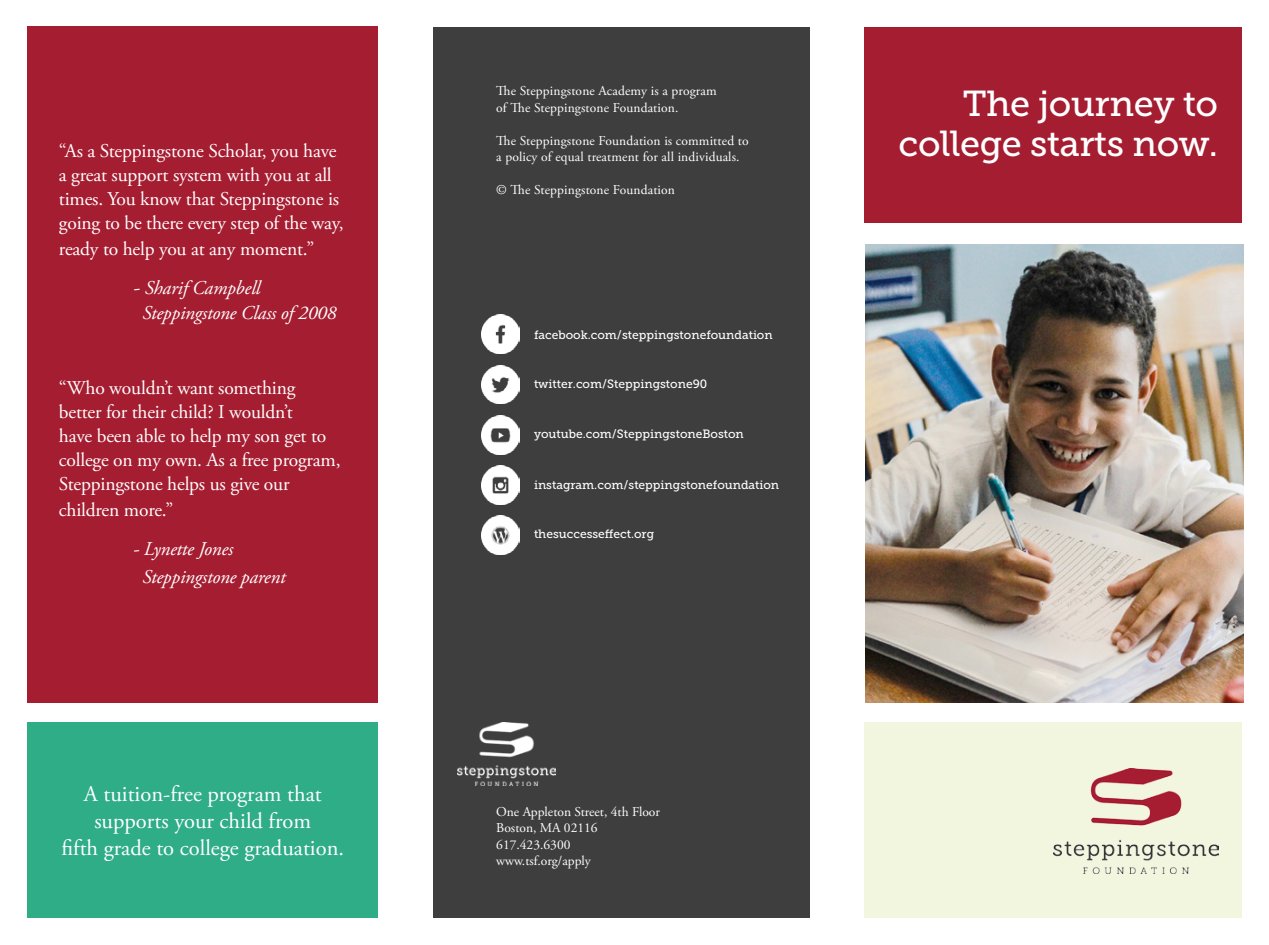
<style>
.page{position:relative;width:1269px;height:945px;background:#fff}
.page>*{position:absolute;margin:0;border:0;box-sizing:border-box;transform-origin:0 0}
.t1{font:36px "Museo Slab 500";letter-spacing:-.01em;color:#fff}
.t2{font:22.5px/27px "Adobe Garamond Pro";color:#fff;text-align:center}
.t3{font:19.5px/24.3px "Adobe Garamond Pro";letter-spacing:-.01em;color:#fff}
.t4{font:italic 19.5px/25.5px "Adobe Garamond Pro";letter-spacing:-.01em;color:#fff}
.t5{font:13.5px/16.5px "Adobe Garamond Pro";letter-spacing:.01em;color:#fff}
.t6{font:12px "Museo Slab 500";color:#fff}
.s1{font-size:21px}
</style>
<div class="page">
<div style="left:864px;top:27px;width:378px;height:195px;background:#a51d31"></div>
<div style="left:434px;top:27px;width:376px;height:890px;background:#3e3e3f"></div>
<div style="left:864px;top:723px;width:378px;height:195px;background:#f3f6df"></div>
<img style="left:457px;top:723px;width:99px;height:62px">
<div style="left:28px;top:26px;width:350px;height:677px;background:#a51d31"></div>
<div style="left:28px;top:723px;width:350px;height:195px;background:#2ead87"></div>
<img style="left:1054px;top:769px;width:164px;height:105px">
<img style="left:481px;top:315px;width:39px;height:39px">
<img style="left:481px;top:365px;width:39px;height:39px">
<img style="left:481px;top:415px;width:39px;height:39px">
<img style="left:481px;top:465px;width:39px;height:39px">
<img style="left:481px;top:516px;width:39px;height:39px">
<img style="left:866px;top:245px;width:378px;height:458px">
<p class="t3" style="left:59px;top:139px;width:279px">“As a Steppingstone Scholar, you have</p>
<p class="t3" style="left:59px;top:163px;width:286px">a great support system with you at all times. You know that Steppingstone is going to be there every step of the way, ready to help you at any moment.”</p>
<p class="t4" style="left:143px;top:275px;width:196px;text-indent:-9px"><span class="s1">-</span> Sharif Campbell<br>Steppingstone Class of 2008</p>
<p class="t3" style="left:59px;top:376px;width:283px">“Who wouldn’t want something better for their child? I wouldn’t<br>have been able to help my son get to college on my own. As a free program,<br>Steppingstone helps us give our children more.”</p>
<p class="t4" style="left:143px;top:535px;width:145px;line-height:28.5px;text-indent:-9px">- Lynette Jones<br>Steppingstone parent</p>
<p class="t2" style="left:61px;top:782px;width:284px">A tuition-free program that supports your child from<br>fifth grade to college graduation.</p>
<p class="t5" style="left:496px;top:83px;width:222px">The Steppingstone Academy is a program of The Steppingstone Foundation.</p>
<p class="t5" style="left:496px;top:133px;width:254px">The Steppingstone Foundation is committed to a policy of equal treatment for all individuals.</p>
<p class="t5" style="left:496px;top:182px;width:180px">© The Steppingstone Foundation</p>
<p class="t6" style="left:534px;top:328px;width:240px">facebook.com/steppingstonefoundation</p>
<p class="t6" style="left:534px;top:377px;width:175px">twitter.com/Steppingstone90</p>
<p class="t6" style="left:534px;top:427px;width:211px">youtube.com/SteppingstoneBoston</p>
<p class="t6" style="left:534px;top:479px;width:247px">instagram.com/steppingstonefoundation</p>
<p class="t6" style="left:534px;top:527px;width:122px">thesuccesseffect.org</p>
<p class="t5" style="left:496px;top:804px;width:165px">One Appleton Street, 4th Floor<br>Boston, MA 02116<br>617.423.6300 www.tsf.org/apply</p>
<h1 class="t1" style="left:963px;top:83px;width:257px">The journey to</h1>
<h1 class="t1" style="left:898px;top:124px;width:321px">college starts now.</h1>
</div>
